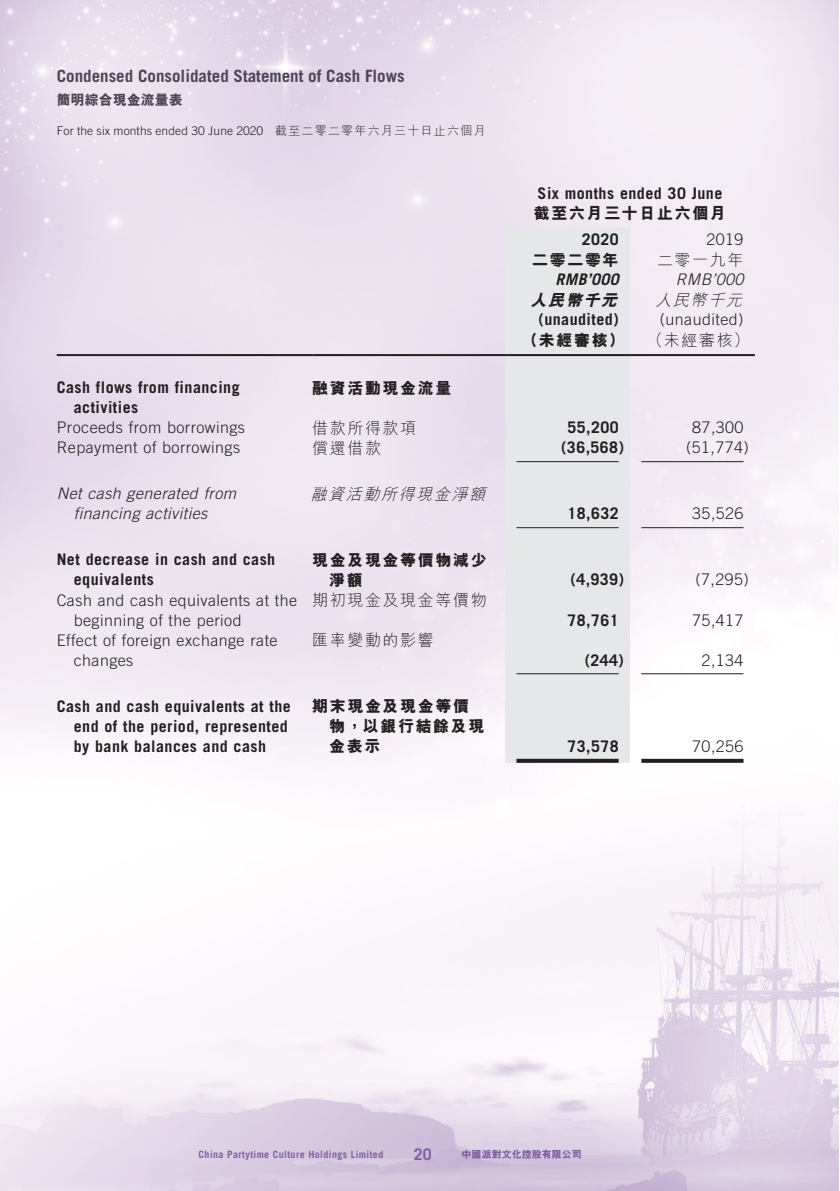
<style>
.page{position:relative;width:840px;height:1191px;background:#fff}
.page>*{position:absolute;margin:0;border:0;box-sizing:border-box;transform-origin:0 0}
.t1{font:700 17px "Trade Gothic LT Std";color:#4f4355}
._50_Table_txt{font:700 16px/20px "Trade Gothic LT Std";letter-spacing:.03em;color:#231f20}
._50_Table_txt-2{font:300 16px/20px "Trade Gothic LT Std";letter-spacing:.03em;color:#231f20}
._001_C_Body{font:800 16px/20px "M Hei HK";letter-spacing:.1em;color:#231f20}
._50_Table_txt-3{font:italic 300 16px/20px "Trade Gothic LT Std";letter-spacing:.03em;color:#231f20}
._001_C_Body-2{font:300 16px "M Hei HK";letter-spacing:.1em;color:#231f20}
._001_C_Body-3{font:italic 300 16px "M Hei HK";color:#231f20}
._50_Table_txt-4{font:italic 700 16px "Trade Gothic LT Std";letter-spacing:.03em;color:#231f20}
._001_C_Body-4{font:italic 800 16px "M Hei HK";color:#231f20}
.t2{font:700 16px "Trade Gothic LT Std";color:#7e5fa0}
.t3{font:800 14px "M Hei HK";color:#4f4355}
.t4{font:300 12px "Trade Gothic LT Std";letter-spacing:.01em;color:#231f20}
.t5{font:700 10px "Trade Gothic LT Std";letter-spacing:.04em;color:#7e5fa0}
.t6{font:800 10px "M Hei HK";color:#7e5fa0}
.s1{font-family:"M Hei HK"}
</style>
<div class="page">
<img style="left:0;top:0;width:837px;height:1191px">
<div style="left:505px;top:227px;width:124px;height:536px;background:#e6e7e9"></div>
<hr style="left:57px;top:354px;width:255px;height:2px;background:#231f20">
<hr style="left:312px;top:354px;width:193px;height:2px;background:#231f20">
<hr style="left:505px;top:354px;width:124px;height:2px;background:#231f20">
<hr style="left:629px;top:354px;width:125px;height:2px;background:#231f20">
<hr style="left:516px;top:461px;width:102px;height:1px;background:#231f20">
<hr style="left:641px;top:461px;width:102px;height:1px;background:#231f20">
<hr style="left:516px;top:527px;width:102px;height:1px;background:#231f20">
<hr style="left:641px;top:527px;width:102px;height:1px;background:#231f20">
<hr style="left:516px;top:673px;width:102px;height:1px;background:#231f20">
<hr style="left:641px;top:673px;width:102px;height:1px;background:#231f20">
<svg style="left:516px;top:759px;width:102px;height:4px"></svg>
<svg style="left:641px;top:759px;width:102px;height:4px"></svg>
<p class="t1" style="left:57px;top:66px;width:349px">Condensed Consolidated Statement of Cash Flows</p>
<p class="t3" style="left:57px;top:92px;width:127px">簡明綜合現金流量表</p>
<p class="t4" style="left:57px;top:124px;width:430px">For the six months ended 30 June 2020 <span class="s1">截至二零二零年六月三十日止六個月</span></p>
<p class="_50_Table_txt" style="left:537px;top:183px;width:186px">Six months ended 30 June</p>
<p class="_001_C_Body" style="left:533px;top:203px;width:193px">截至六月三十日止六個月</p>
<p class="_50_Table_txt" style="left:581px;top:229px;width:38px">2020</p>
<p class="_50_Table_txt-2" style="left:706px;top:229px;width:38px">2019</p>
<p class="_001_C_Body" style="left:532px;top:249px;width:88px">二零二零年</p>
<p class="_001_C_Body-2" style="left:656px;top:251px;width:88px">二零一九年</p>
<p class="_50_Table_txt-4" style="left:555px;top:269px;width:65px">RMB’000</p>
<p class="_50_Table_txt-3" style="left:675px;top:269px;width:69px">RMB’000</p>
<p class="_001_C_Body-4" style="left:530px;top:291px;width:92px">人民幣千元</p>
<p class="_001_C_Body-3" style="left:655px;top:291px;width:92px">人民幣千元</p>
<p class="_50_Table_txt" style="left:538px;top:309px;width:82px">(unaudited)</p>
<p class="_50_Table_txt-2" style="left:659px;top:309px;width:85px">(unaudited)</p>
<p class="_001_C_Body" style="left:522px;top:329px;width:104px">（未經審核）</p>
<p class="_001_C_Body-2" style="left:646px;top:331px;width:104px">（未經審核）</p>
<p class="_50_Table_txt" style="left:74px;top:377px;width:167px;text-indent:-17px">Cash flows from financing activities</p>
<p class="_001_C_Body" style="left:312px;top:378px;width:141px">融資活動現金流量</p>
<p class="_50_Table_txt-2" style="left:57px;top:417px;width:190px">Proceeds from borrowings</p>
<p class="_001_C_Body-2" style="left:312px;top:420px;width:105px">借款所得款項</p>
<p class="_50_Table_txt" style="left:567px;top:417px;width:53px">55,200</p>
<p class="_50_Table_txt-2" style="left:692px;top:417px;width:53px">87,300</p>
<p class="_50_Table_txt-2" style="left:57px;top:437px;width:185px">Repayment of borrowings</p>
<p class="_001_C_Body-2" style="left:312px;top:440px;width:70px">償還借款</p>
<p class="_50_Table_txt" style="left:561px;top:437px;width:64px">(36,568)</p>
<p class="_50_Table_txt-2" style="left:685px;top:437px;width:64px">(51,774)</p>
<p class="_50_Table_txt-3" style="left:74px;top:484px;width:164px;text-indent:-17px">Net cash generated from financing activities</p>
<p class="_001_C_Body-3" style="left:310px;top:486px;width:180px">融資活動所得現金淨額</p>
<p class="_50_Table_txt" style="left:567px;top:503px;width:53px">18,632</p>
<p class="_50_Table_txt-2" style="left:692px;top:503px;width:53px">35,526</p>
<p class="_50_Table_txt" style="left:74px;top:549px;width:203px;text-indent:-17px">Net decrease in cash and cash equivalents</p>
<p class="_001_C_Body" style="left:329px;top:550px;width:159px;text-indent:-17px">現金及現金等價物減少淨額</p>
<p class="_50_Table_txt-2" style="left:74px;top:589px;width:225px;text-indent:-17px">Cash and cash equivalents at the beginning of the period</p>
<p class="_001_C_Body-2" style="left:312px;top:592px;width:176px">期初現金及現金等價物</p>
<p class="_50_Table_txt-2" style="left:74px;top:629px;width:205px;text-indent:-17px">Effect of foreign exchange rate changes</p>
<p class="_001_C_Body-2" style="left:312px;top:632px;width:123px">匯率變動的影響</p>
<p class="_50_Table_txt" style="left:74px;top:695px;width:218px;text-indent:-17px">Cash and cash equivalents at the end of the period, represented by bank balances and cash</p>
<p class="_001_C_Body" style="left:329px;top:696px;width:157px;text-indent:-17px">期末現金及現金等價物，以銀行結餘及現金表示</p>
<p class="_50_Table_txt" style="left:570px;top:569px;width:55px">(4,939)</p>
<p class="_50_Table_txt-2" style="left:695px;top:569px;width:55px">(7,295)</p>
<p class="_50_Table_txt" style="left:567px;top:609px;width:53px">78,761</p>
<p class="_50_Table_txt-2" style="left:692px;top:609px;width:53px">75,417</p>
<p class="_50_Table_txt" style="left:584px;top:649px;width:41px">(244)</p>
<p class="_50_Table_txt-2" style="left:701px;top:649px;width:43px">2,134</p>
<p class="_50_Table_txt" style="left:567px;top:735px;width:53px">73,578</p>
<p class="_50_Table_txt-2" style="left:692px;top:735px;width:53px">70,256</p>
<p class="t5" style="left:198px;top:1147px;width:186px">China Partytime Culture Holdings Limited</p>
<p class="t2" style="left:413px;top:1144px;width:19px">20</p>
<p class="t6" style="left:461px;top:1149px;width:122px">中國派對文化控股有限公司</p>
</div>
